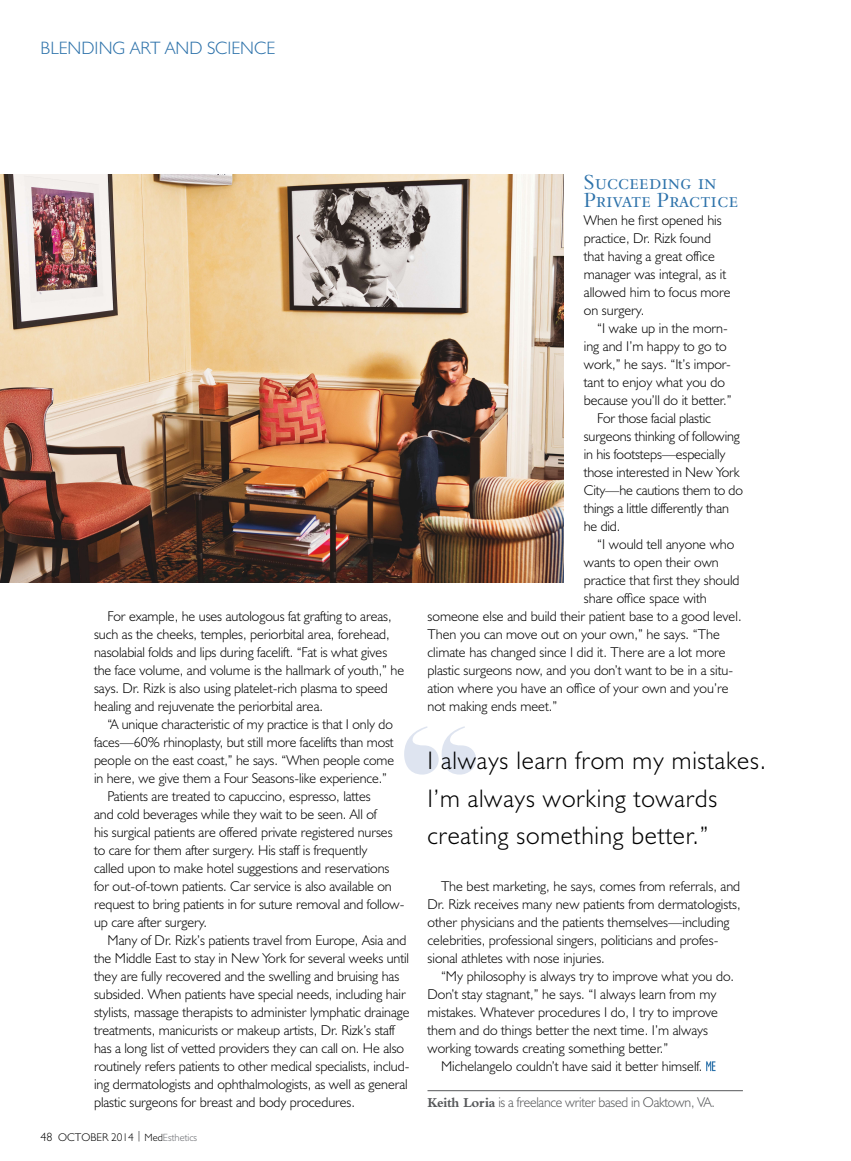
<style>
.page{position:relative;width:851px;height:1161px;background:#fff}
.page>*{position:absolute;margin:0;border:0;box-sizing:border-box;transform-origin:0 0}
.t1{font:300 25.5px/37.5px "Humanist 521 BT";letter-spacing:.03em;color:#000}
.t2{font:22.5px/18px "Bembo SC";letter-spacing:.01em;color:#2d72aa}
.t3{font:300 18px "Humanist 521 BT";color:#2d72aa}
.t4{font:300 14.25px "Humanist 521 BT";letter-spacing:-.005em;color:#000}
.t5{font:300 14.25px "Humanist 521 BT";letter-spacing:-.02em;color:#555759}
.t6{font:300 11.25px "Humanist 521 BT";color:#000}
.s1{font-size:12px}
.s2{font-size:10.5px}
.s3{font-size:10.5px;color:#6b6d71}
.s4{font-family:"Bembo";font-weight:700}
</style>
<div class="page">
<hr style="left:427px;top:1090px;width:315px;height:1px;background:#555759">
<svg style="left:706px;top:1061px;width:9px;height:10px"></svg>
<img style="left:0;top:174px;width:563px;height:409px">
<svg style="left:404px;top:726px;width:72px;height:49px"></svg>
<p class="t3" style="left:40px;top:42px;width:236px">BLENDING ART AND SCIENCE</p>
<p class="t4" style="left:108px;top:611px;width:285px">For example, he uses autologous fat grafting to areas,</p>
<p class="t4" style="left:94px;top:629px;width:297px">such as the cheeks, temples, periorbital area, forehead,</p>
<p class="t4" style="left:94px;top:647px;width:295px">nasolabial folds and lips during facelift. “Fat is what gives</p>
<p class="t4" style="left:94px;top:665px;width:311px">the face volume, and volume is the hallmark of youth,” he</p>
<p class="t4" style="left:94px;top:683px;width:295px">says. Dr. Rizk is also using platelet-rich plasma to speed</p>
<p class="t4" style="left:94px;top:701px;width:230px">healing and rejuvenate the periorbital area.</p>
<p class="t4" style="left:108px;top:719px;width:287px">“A unique characteristic of my practice is that I only do</p>
<p class="t4" style="left:94px;top:737px;width:301px">faces—60% rhinoplasty, but still more facelifts than most</p>
<p class="t4" style="left:94px;top:755px;width:301px">people on the east coast,” he says. “When people come</p>
<p class="t4" style="left:94px;top:773px;width:294px">in here, we give them a Four Seasons-like experience.”</p>
<p class="t4" style="left:108px;top:791px;width:264px">Patients are treated to capuccino, espresso, lattes</p>
<p class="t4" style="left:94px;top:809px;width:284px">and cold beverages while they wait to be seen. All of</p>
<p class="t4" style="left:94px;top:827px;width:300px">his surgical patients are offered private registered nurses</p>
<p class="t4" style="left:94px;top:845px;width:275px">to care for them after surgery. His staff is frequently</p>
<p class="t4" style="left:94px;top:863px;width:297px">called upon to make hotel suggestions and reservations</p>
<p class="t4" style="left:94px;top:881px;width:299px">for out-of-town patients. Car service is also available on</p>
<p class="t4" style="left:94px;top:899px;width:312px">request to bring patients in for suture removal and follow-</p>
<p class="t4" style="left:94px;top:917px;width:114px">up care after surgery.</p>
<p class="t4" style="left:108px;top:935px;width:300px">Many of Dr. Rizk’s patients travel from Europe, Asia and</p>
<p class="t4" style="left:94px;top:953px;width:316px">the Middle East to stay in New York for several weeks until</p>
<p class="t4" style="left:94px;top:971px;width:307px">they are fully recovered and the swelling and bruising has</p>
<p class="t4" style="left:94px;top:989px;width:313px">subsided. When patients have special needs, including hair</p>
<p class="t4" style="left:94px;top:1007px;width:317px">stylists, massage therapists to administer lymphatic drainage</p>
<p class="t4" style="left:94px;top:1025px;width:302px">treatments, manicurists or makeup artists, Dr. Rizk’s staff</p>
<p class="t4" style="left:94px;top:1043px;width:311px">has a long list of vetted providers they can call on. He also</p>
<p class="t4" style="left:94px;top:1061px;width:317px">routinely refers patients to other medical specialists, includ-</p>
<p class="t4" style="left:94px;top:1079px;width:315px">ing dermatologists and ophthalmologists, as well as general</p>
<p class="t4" style="left:94px;top:1097px;width:262px">plastic surgeons for breast and body procedures.</p>
<p class="t6" style="left:40px;top:1133px;width:158px"><span class="s1">48</span> OCTOBER 2014 <span class="s2">| Med</span><span class="s3">Esthetics</span></p>
<p class="t2" style="left:583px;top:172px;width:155px">Succeeding in<br>Private Practice</p>
<p class="t4" style="left:583px;top:215px;width:139px">When he first opened his</p>
<p class="t4" style="left:583px;top:233px;width:129px">practice, Dr. Rizk found</p>
<p class="t4" style="left:583px;top:251px;width:133px">that having a great office</p>
<p class="t4" style="left:583px;top:269px;width:144px">manager was integral, as it</p>
<p class="t4" style="left:583px;top:287px;width:148px">allowed him to focus more</p>
<p class="t4" style="left:583px;top:305px;width:62px">on surgery.</p>
<p class="t4" style="left:597px;top:323px;width:132px">“I wake up in the morn-</p>
<p class="t4" style="left:583px;top:341px;width:144px">ing and I’m happy to go to</p>
<p class="t4" style="left:583px;top:359px;width:149px">work,” he says. “It’s impor-</p>
<p class="t4" style="left:583px;top:377px;width:143px">tant to enjoy what you do</p>
<p class="t4" style="left:583px;top:395px;width:149px">because you’ll do it better.”</p>
<p class="t4" style="left:597px;top:413px;width:115px">For those facial plastic</p>
<p class="t4" style="left:583px;top:431px;width:157px">surgeons thinking of following</p>
<p class="t4" style="left:583px;top:449px;width:143px">in his footsteps—especially</p>
<p class="t4" style="left:583px;top:467px;width:157px">those interested in New York</p>
<p class="t4" style="left:583px;top:485px;width:161px">City—he cautions them to do</p>
<p class="t4" style="left:583px;top:503px;width:147px">things a little differently than</p>
<p class="t4" style="left:583px;top:521px;width:38px">he did.</p>
<p class="t4" style="left:597px;top:539px;width:138px">“I would tell anyone who</p>
<p class="t4" style="left:583px;top:557px;width:136px">wants to open their own</p>
<p class="t4" style="left:583px;top:575px;width:157px">practice that first they should</p>
<p class="t4" style="left:583px;top:593px;width:124px">share office space with</p>
<p class="t4" style="left:427px;top:611px;width:315px">someone else and build their patient base to a good level.</p>
<p class="t4" style="left:427px;top:629px;width:294px">Then you can move out on your own,” he says. “The</p>
<p class="t4" style="left:427px;top:647px;width:300px">climate has changed since I did it. There are a lot more</p>
<p class="t4" style="left:427px;top:665px;width:307px">plastic surgeons now, and you don’t want to be in a situ-</p>
<p class="t4" style="left:427px;top:683px;width:302px">ation where you have an office of your own and you’re</p>
<p class="t4" style="left:427px;top:701px;width:131px">not making ends meet.”</p>
<p class="t1" style="left:427px;top:745px;width:340px">I always learn from my mistakes.<br>I’m always working towards creating something better.”</p>
<p class="t4" style="left:441px;top:881px;width:301px">The best marketing, he says, comes from referrals, and</p>
<p class="t4" style="left:427px;top:899px;width:315px">Dr. Rizk receives many new patients from dermatologists,</p>
<p class="t4" style="left:427px;top:917px;width:303px">other physicians and the patients themselves—including</p>
<p class="t4" style="left:427px;top:935px;width:292px">celebrities, professional singers, politicians and profes-</p>
<p class="t4" style="left:427px;top:953px;width:179px">sional athletes with nose injuries.</p>
<p class="t4" style="left:441px;top:971px;width:295px">“My philosophy is always try to improve what you do.</p>
<p class="t4" style="left:427px;top:989px;width:290px">Don’t stay stagnant,” he says. “I always learn from my</p>
<p class="t4" style="left:427px;top:1007px;width:292px">mistakes. Whatever procedures I do, I try to improve</p>
<p class="t4" style="left:427px;top:1025px;width:282px">them and do things better the next time. I’m always</p>
<p class="t4" style="left:427px;top:1043px;width:242px">working towards creating something better.”</p>
<p class="t4" style="left:441px;top:1061px;width:263px">Michelangelo couldn’t have said it better himself.</p>
<p class="t5" style="left:427px;top:1097px;width:289px"><span class="s4">Keith Loria</span> is a freelance writer based in Oaktown, VA.</p>
</div>
